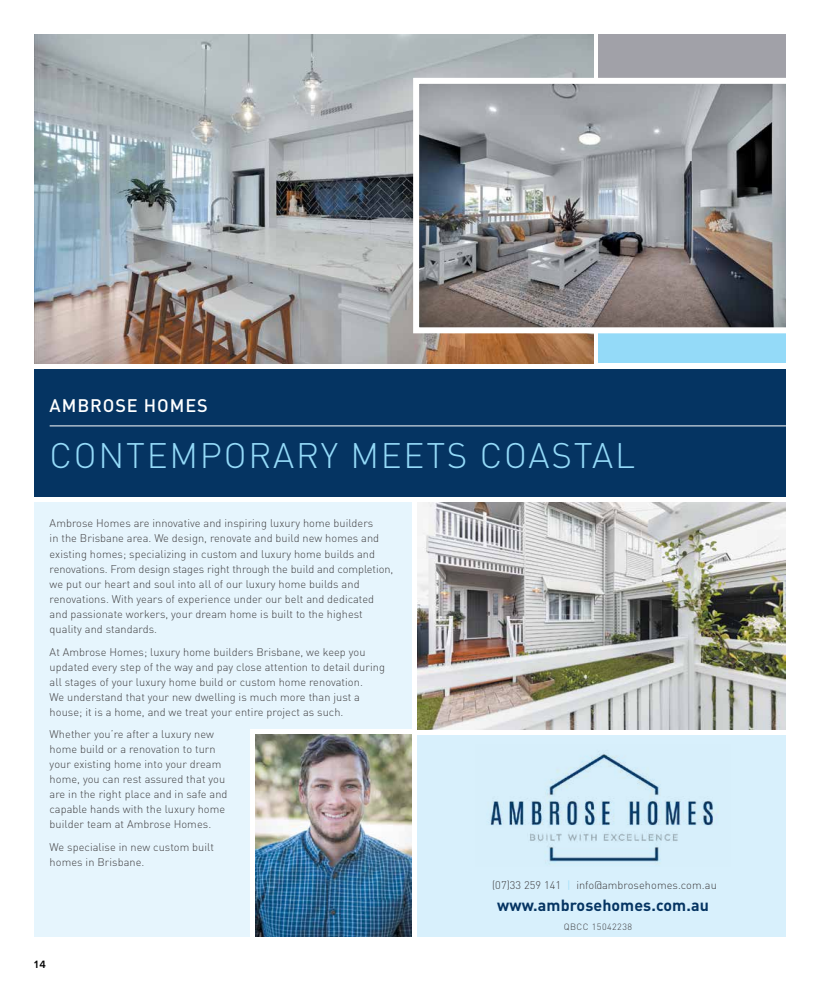
<style>
.page{position:relative;width:820px;height:993px;background:#fff}
.page>*{position:absolute;margin:0;border:0;box-sizing:border-box;transform-origin:0 0}
.t1{font:300 35px "DIN";letter-spacing:.05em;color:#94daf8}
.t2{font:500 18px "DIN";letter-spacing:.05em;color:#fff}
.t3{font:700 16px "DIN";letter-spacing:.005em;color:#053462}
.t4{font:300 11px/15px "DIN";letter-spacing:.005em;color:#414042}
.t5{font:600 11px "Proxima Nova";color:#000}
.t6{font:300 9px "DIN";letter-spacing:.05em;color:#414042}
.s1{color:#94daf8}
</style>
<div class="page">
<div style="left:34px;top:502px;width:215px;height:433px;background:#e6f5fd"></div>
<div style="left:34px;top:369px;width:751px;height:127px;background:#053462"></div>
<div style="left:598px;top:34px;width:187px;height:60px;background:#a1a1a8"></div>
<div style="left:598px;top:303px;width:187px;height:60px;background:#94daf8"></div>
<div style="left:417px;top:734px;width:368px;height:201px;background:#d8f0fc"></div>
<div style="left:34px;top:502px;width:377px;height:227px;background:#e6f5fd"></div>
<hr style="left:50px;top:425px;width:735px;height:1px;background:#fff">
<img style="left:34px;top:34px;width:558px;height:329px">
<img style="left:417px;top:502px;width:368px;height:227px">
<img style="left:488px;top:751px;width:230px;height:113px">
<svg style="left:413px;top:78px;width:372px;height:255px;background:#929295"></svg>
<img style="left:255px;top:734px;width:156px;height:201px">
<h2 class="t2" style="left:50px;top:394px;width:160px">AMBROSE HOMES</h2>
<h1 class="t1" style="left:50px;top:434px;width:586px">CONTEMPORARY MEETS COASTAL</h1>
<p class="t4" style="left:50px;top:515px;width:345px">Ambrose Homes are innovative and inspiring luxury home builders<br>in the Brisbane area. We design, renovate and build new homes and existing homes; specializing in custom and luxury home builds and renovations. From design stages right through the build and completion, we put our heart and soul into all of our luxury home builds and renovations. With years of experience under our belt and dedicated and passionate workers, your dream home is built to the highest quality and standards.</p>
<p class="t4" style="left:50px;top:644px;width:336px">At Ambrose Homes; luxury home builders Brisbane, we keep you updated every step of the way and pay close attention to detail during all stages of your luxury home build or custom home renovation.<br>We understand that your new dwelling is much more than just a house; it is a home, and we treat your entire project as such.</p>
<p class="t4" style="left:50px;top:725px;width:179px">Whether you’re after a luxury new home build or a renovation to turn your existing home into your dream home, you can rest assured that you are in the right place and in safe and capable hands with the luxury home builder team at Ambrose Homes.</p>
<p class="t4" style="left:50px;top:839px;width:166px">We specialise in new custom built homes in Brisbane.</p>
<p class="t5" style="left:34px;top:957px;width:13px">14</p>
<p class="t4" style="left:492px;top:877px;width:226px">(07)33 259 141 <span class="s1">|</span> info@ambrosehomes.com.au</p>
<h3 class="t3" style="left:497px;top:894px;width:213px">www.ambrosehomes.com.au</h3>
<p class="t6" style="left:563px;top:920px;width:70px">QBCC 15042238</p>
</div>
